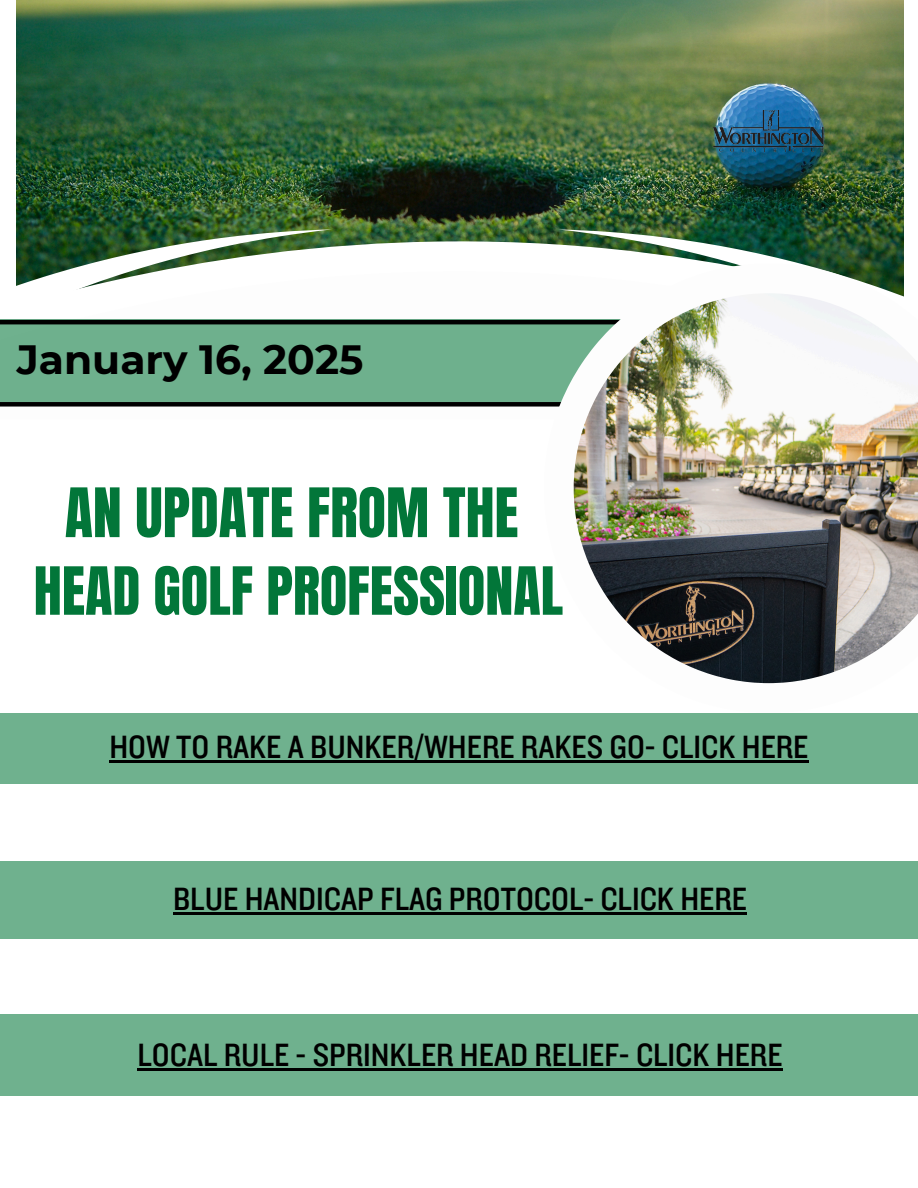
<style>
.page{position:relative;width:918px;height:1188px;background:#fff}
.page>*{position:absolute;margin:0;border:0;box-sizing:border-box;transform-origin:0 0}
.t1{font:57.9px "Anton";color:#027639}
.t2{font:56.4px "Anton";color:#027639}
.t3{font:700 40.8px "Montserrat";color:#000}
.t4{font:33.45px "Knockout 30";color:#000}
</style>
<div class="page">
<img style="left:17px;top:0;width:886px;height:221px">
<img style="left:16px;top:221px;width:888px;height:30px">
<svg style="left:0;top:251px;width:904px;height:69px"></svg>
<img style="left:711px;top:110px;width:115px;height:43px">
<div style="left:0;top:713px;width:918px;height:70px;background:#6fb18e"></div>
<div style="left:0;top:320px;width:651px;height:82px;background:#6eb08d"></div>
<div style="left:0;top:402px;width:588px;height:5px;background:#000"></div>
<hr style="left:0;top:320px;width:624px;height:4px;background:#000">
<svg style="left:544px;top:264px;width:360px;height:420px"></svg>
<img style="left:574px;top:293px;width:344px;height:390px">
<div style="left:0;top:861px;width:918px;height:77px;background:#6fb18e"></div>
<div style="left:0;top:1015px;width:918px;height:81px;background:#6fb18e"></div>
<hr style="left:109px;top:760px;width:700px;height:2px;background:#000">
<hr style="left:173px;top:913px;width:574px;height:2px;background:#000">
<hr style="left:138px;top:1068px;width:645px;height:3px;background:#000">
<p class="t3" style="left:17px;top:335px;width:348px">January 16, 2025</p>
<p class="t1" style="left:65px;top:471px;width:455px">AN UPDATE FROM THE</p>
<p class="t2" style="left:34px;top:551px;width:531px">HEAD GOLF PROFESSIONAL</p>
<p class="t4" style="left:109px;top:726px;width:701px">HOW TO RAKE A BUNKER/WHERE RAKES GO- CLICK HERE</p>
<h2 class="t4" style="left:173px;top:878px;width:575px">BLUE HANDICAP FLAG PROTOCOL- CLICK HERE</h2>
<p class="t4" style="left:138px;top:1034px;width:647px">LOCAL RULE - SPRINKLER HEAD RELIEF- CLICK HERE</p>
</div>
